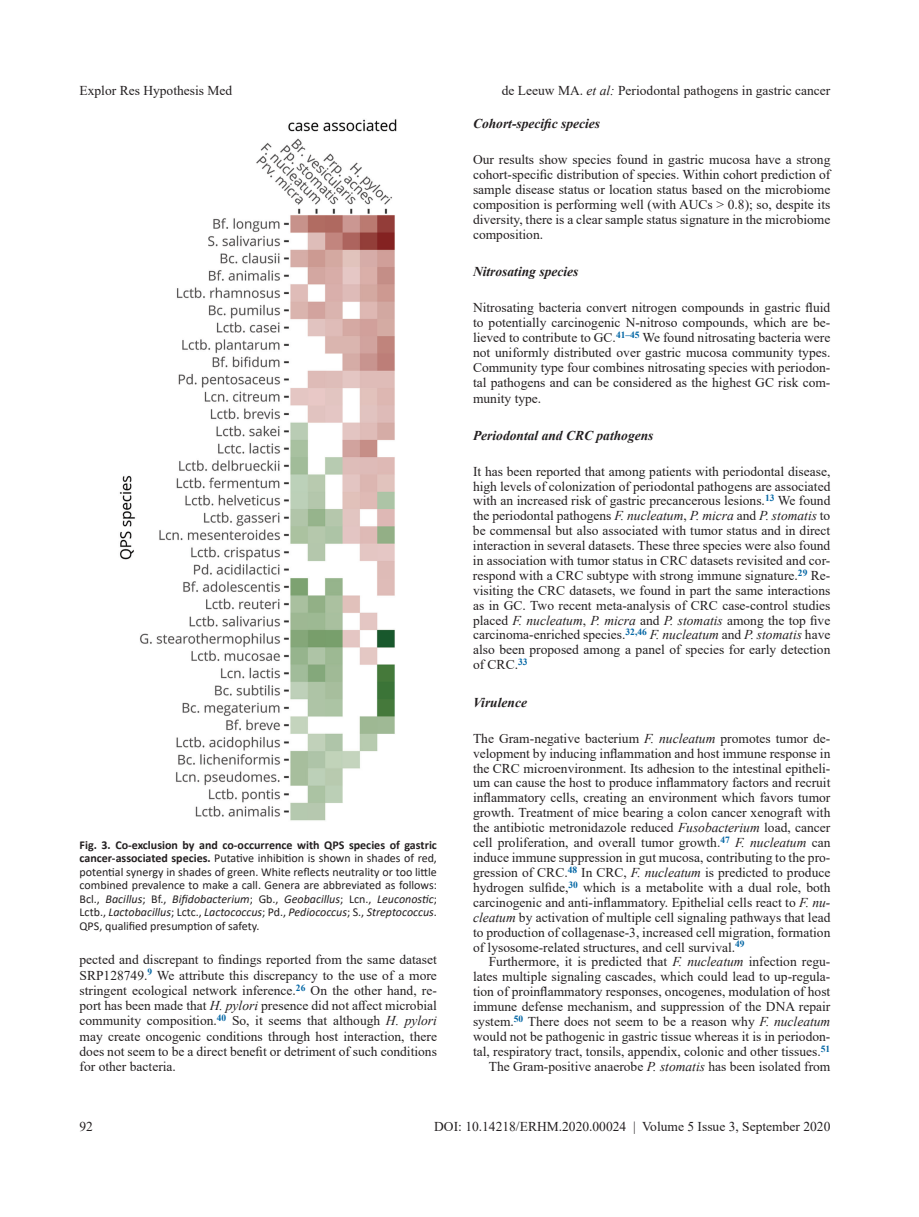
<style>
.page{position:relative;width:919px;height:1217px;background:#fff}
.page>*{position:absolute;margin:0;border:0;box-sizing:border-box;transform-origin:0 0}
.t1{font:13.5px/14.9px "Times New Roman";color:#231f20;text-align:justify}
.t2{font:italic 700 13.5px "Times New Roman";color:#231f20}
.t3{font:12px/13.5px "Calibri";color:#231f20;text-align:justify}
.s1{font-style:italic}
.s2{font-weight:700}
</style>
<div class="page">
<img style="left:119px;top:119px;width:278px;height:702px">
<p class="t1" style="left:80px;top:82px;width:154px">Explor Res Hypothesis Med</p>
<p class="t1" style="left:501px;top:83px;width:330px">de Leeuw MA. <span class="s1">et al:</span> Periodontal pathogens in gastric cancer</p>
<p class="t3" style="left:79px;top:837px;width:359px"><span class="s2">Fig. 3. Co-exclusion by and co-occurrence with QPS species of gastric cancer-associated species.</span> Putative inhibition is shown in shades of red, potential synergy in shades of green. White reflects neutrality or too little combined prevalence to make a call. Genera are abbreviated as follows:<br>Bcl., <span class="s1">Bacillus</span>; Bf., <span class="s1">Bifidobacterium</span>; Gb., <span class="s1">Geobacillus</span>; Lcn., <span class="s1">Leuconostic</span>; Lctb., <span class="s1">Lactobacillus</span>; Lctc., <span class="s1">Lactococcus</span>; Pd., <span class="s1">Pediococcus</span>; S., <span class="s1">Streptococcus</span>.<br>QPS, qualified presumption of safety.</p>
<p class="t1" style="left:79px;top:951px;width:359px">pected and discrepant to findings reported from the same dataset SRP128749.<sup>9</sup> We attribute this discrepancy to the use of a more stringent ecological network inference.<sup>26</sup> On the other hand, re&shy;port has been made that <span class="s1">H. pylori</span> presence did not affect microbial community composition.<sup>40</sup> So, it seems that although <span class="s1">H. pylori </span>may create oncogenic conditions through host interaction, there does not seem to be a direct benefit or detriment of such conditions for other bacteria.</p>
<p class="t2" style="left:473px;top:114px;width:129px">Cohort-specific species</p>
<p class="t1" style="left:473px;top:151px;width:359px">Our results show species found in gastric mucosa have a strong cohort-specific distribution of species. Within cohort prediction of sample disease status or location status based on the microbiome composition is performing well (with AUCs &gt; 0.8); so, despite its diversity, there is a clear sample status signature in the microbiome composition.</p>
<p class="t2" style="left:473px;top:262px;width:107px">Nitrosating species</p>
<p class="t1" style="left:473px;top:300px;width:359px">Nitrosating bacteria convert nitrogen compounds in gastric fluid to potentially carcinogenic N-nitroso compounds, which are be&shy;lieved to contribute to GC.<sup>41–45</sup> We found nitrosating bacteria were not uniformly distributed over gastric mucosa community types.<br>Community type four combines nitrosating species with periodon&shy;tal pathogens and can be considered as the highest GC risk com&shy;munity type.</p>
<p class="t2" style="left:473px;top:425px;width:182px">Periodontal and CRC pathogens</p>
<p class="t1" style="left:473px;top:463px;width:359px">It has been reported that among patients with periodontal disease, high levels of colonization of periodontal pathogens are associated with an increased risk of gastric precancerous lesions.<sup>13</sup> We found the periodontal pathogens <span class="s1">F. nucleatum</span>, <span class="s1">P. micra</span> and <span class="s1">P. stomatis</span> to be commensal but also associated with tumor status and in direct interaction in several datasets. These three species were also found in association with tumor status in CRC datasets revisited and cor&shy;respond with a CRC subtype with strong immune signature.<sup>29</sup> Re&shy;visiting the CRC datasets, we found in part the same interactions as in GC. Two recent meta-analysis of CRC case-control studies placed <span class="s1">F. nucleatum</span>, <span class="s1">P. micra</span> and <span class="s1">P. stomatis</span> among the top five carcinoma-enriched species.<sup>32,46</sup> <span class="s1">F. nucleatum</span> and <span class="s1">P. stomatis</span> have also been proposed among a panel of species for early detection of CRC.<sup>33</sup></p>
<p class="t2" style="left:473px;top:692px;width:56px">Virulence</p>
<p class="t1" style="left:473px;top:730px;width:359px">The Gram-negative bacterium <span class="s1">F. nucleatum</span> promotes tumor de&shy;velopment by inducing inflammation and host immune response in the CRC microenvironment. Its adhesion to the intestinal epitheli&shy;um can cause the host to produce inflammatory factors and recruit inflammatory cells, creating an environment which favors tumor growth. Treatment of mice bearing a colon cancer xenograft with the antibiotic metronidazole reduced <span class="s1">Fusobacterium</span> load, cancer cell proliferation, and overall tumor growth.<sup>47</sup> <span class="s1">F. nucleatum</span> can induce immune suppression in gut mucosa, contributing to the pro&shy;gression of CRC.<sup>48</sup> In CRC, <span class="s1">F. nucleatum</span> is predicted to produce hydrogen sulfide,<sup>30</sup> which is a metabolite with a dual role, both carcinogenic and anti-inflammatory. Epithelial cells react to <span class="s1">F. nu&shy;cleatum</span> by activation of multiple cell signaling pathways that lead to production of collagenase-3, increased cell migration, formation of lysosome-related structures, and cell survival.<sup>49</sup></p>
<p class="t1" style="left:473px;top:953px;width:359px;text-align:right">Furthermore, it is predicted that <span class="s1">F. nucleatum</span> infection regu&shy;lates multiple signaling cascades, which could lead to up-regula&shy;tion of proinflammatory responses, oncogenes, modulation of host immune defense mechanism, and suppression of the DNA repair system.<sup>50</sup> There does not seem to be a reason why <span class="s1">F. nucleatum </span>would not be pathogenic in gastric tissue whereas it is in periodon&shy;tal, respiratory tract, tonsils, appendix, colonic and other tissues.<sup>51<br></sup>The Gram-positive anaerobe <span class="s1">P. stomatis</span> has been isolated from</p>
<p class="t1" style="left:80px;top:1118px;width:15px">92</p>
<p class="t1" style="left:434px;top:1118px;width:397px">DOI: 10.14218/ERHM.2020.00024 | Volume 5 Issue 3, September 2020</p>
</div>
